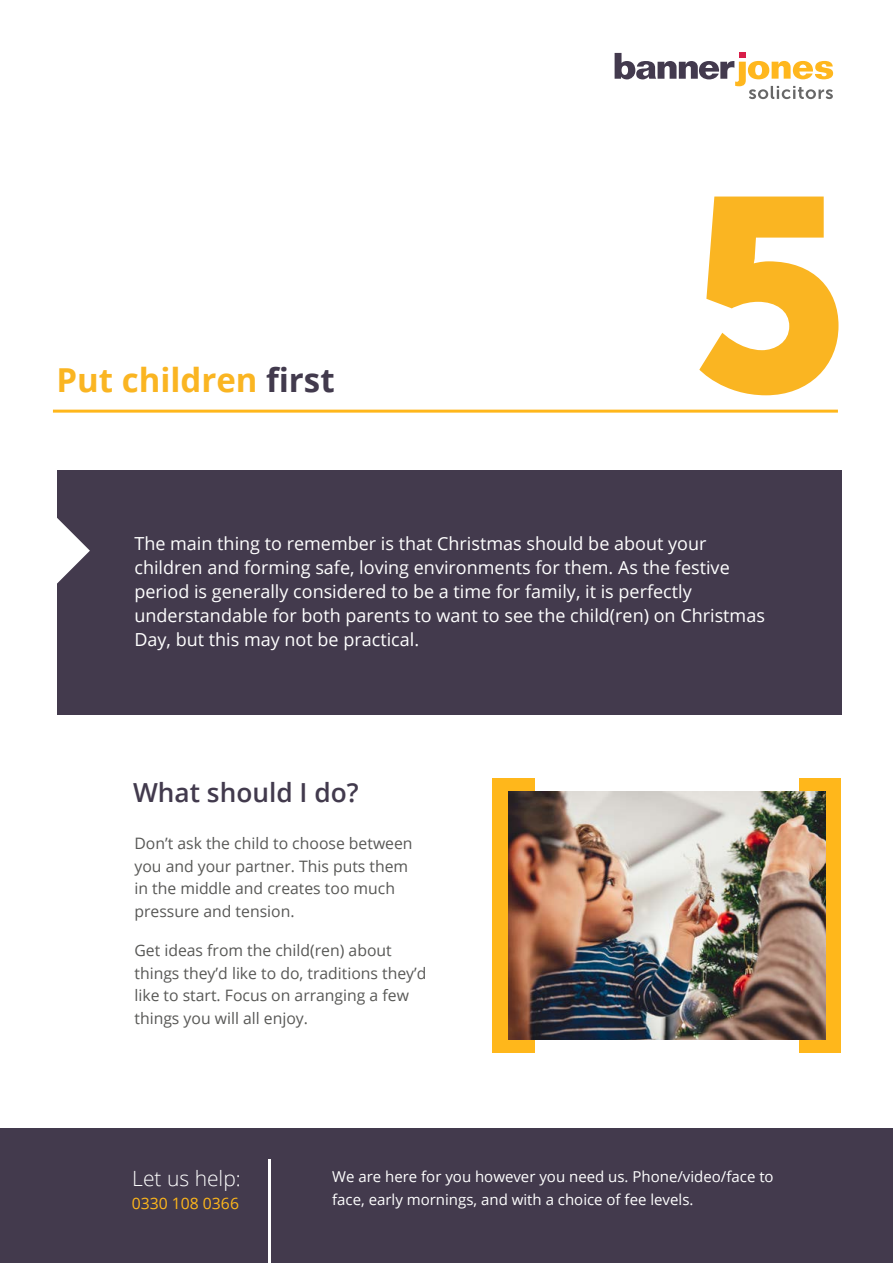
<style>
.page{position:relative;width:893px;height:1263px;background:#fff}
.page>*{position:absolute;margin:0;border:0;box-sizing:border-box;transform-origin:0 0}
.t1{font:273.3px "Museo Sans 900";color:#fab522}
.t2{font:700 33px "Open Sans";color:#fab522}
.t3{font:600 26.25px "Open Sans";color:#423a4d}
.t4{font:300 21px "Open Sans";color:#fff}
.t5{font:18px/24px "Open Sans";color:#fff}
.t6{font:15.75px/22.5px "Open Sans";color:#585856}
.t7{font:15.75px "Open Sans";color:#ffb71b}
.t8{font:15px "Open Sans";color:#fff}
.s1{color:#423a4d}
</style>
<div class="page">
<svg style="left:615px;top:53px;width:218px;height:46px"></svg>
<div style="left:57px;top:470px;width:785px;height:244px;background:#433a4d"></div>
<svg style="left:57px;top:518px;width:33px;height:66px"></svg>
<hr style="left:53px;top:410px;width:785px;height:3px;background:#ffb71b">
<div style="left:492px;top:778px;width:349px;height:275px;background:#ffb71b"></div>
<div style="left:535px;top:754px;width:263px;height:326px;background:#fff"></div>
<img style="left:508px;top:792px;width:317px;height:248px">
<div style="left:0;top:1129px;width:893px;height:134px;background:#433a4d"></div>
<hr style="left:268px;top:1159px;width:3px;height:104px;background:#fff">
<h2 class="t2" style="left:56px;top:356px;width:280px">Put children <span class="s1">first</span></h2>
<h1 class="t1" style="left:689px;top:141px;width:161px">5</h1>
<p class="t5" style="left:134px;top:531px;width:632px">The main thing to remember is that Christmas should be about your children and forming safe, loving environments for them. As the festive period is generally considered to be a time for family, it is perfectly understandable for both parents to want to see the child(ren) on Christmas Day, but this may not be practical.</p>
<h3 class="t3" style="left:133px;top:774px;width:227px">What should I do?</h3>
<p class="t6" style="left:134px;top:832px;width:280px">Don’t ask the child to choose between you and your partner. This puts them in the middle and creates too much pressure and tension.</p>
<p class="t6" style="left:134px;top:939px;width:294px">Get ideas from the child(ren) about things they’d like to do, traditions they’d like to start. Focus on arranging a few things you will all enjoy.</p>
<p class="t4" style="left:132px;top:1164px;width:110px">Let us help:</p>
<p class="t8" style="left:332px;top:1166px;width:443px">We are here for you however you need us. Phone/video/face to</p>
<p class="t7" style="left:132px;top:1192px;width:109px">0330 108 0366</p>
<p class="t8" style="left:332px;top:1189px;width:363px">face, early mornings, and with a choice of fee levels.</p>
</div>
